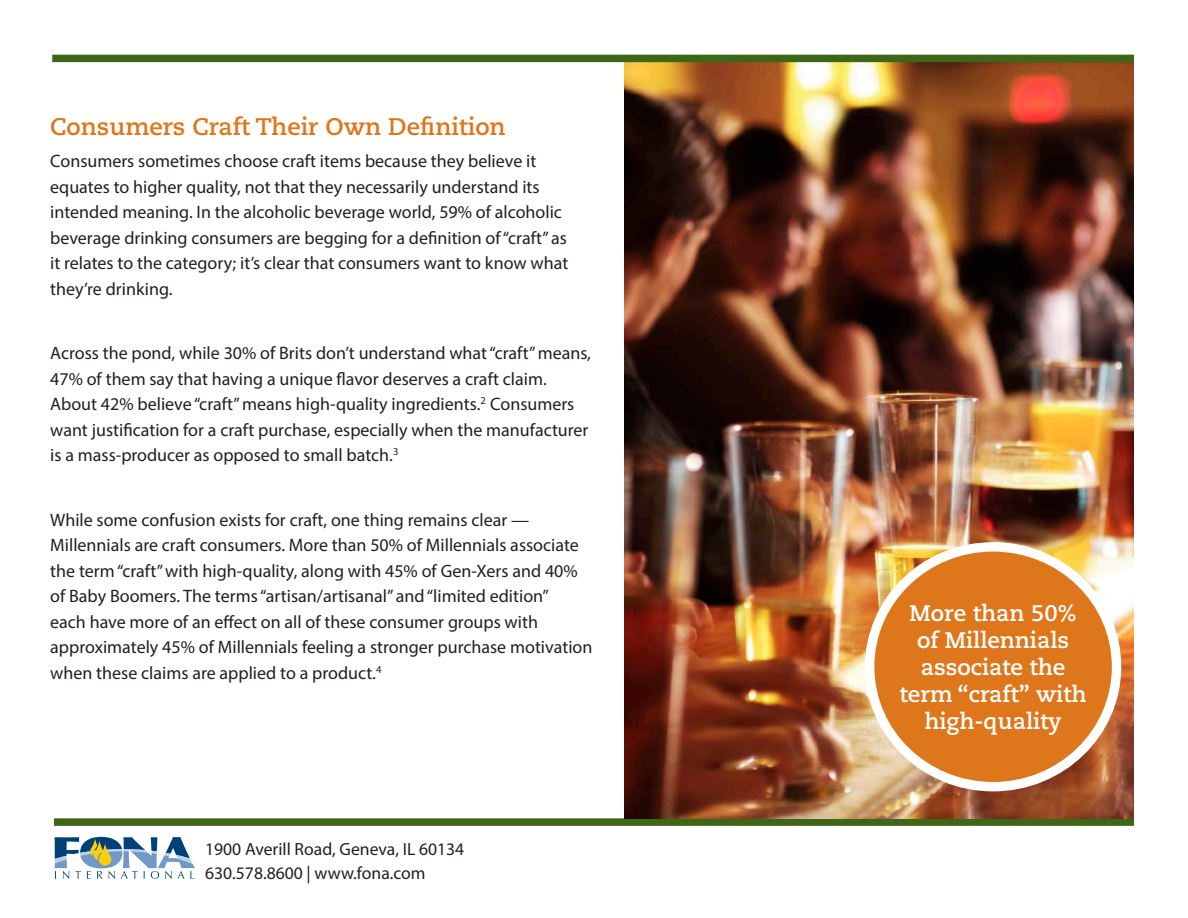
<style>
.page{position:relative;width:1188px;height:918px;background:#fff}
.page>*{position:absolute;margin:0;border:0;box-sizing:border-box;transform-origin:0 0}
.t1{font:700 24px "Caecilia LT Std";color:#de761b}
.t2{font:700 22.5px/27px "Caecilia LT Std";color:#fff;text-align:center}
.t3{font:18px/25.5px "Myriad Pro";color:#231f20}
.t4{font:17.7px/24.3px "Myriad Pro";color:#231f20}
</style>
<div class="page">
<div style="left:54px;top:818px;width:1080px;height:8px;background:#3e6617"></div>
<svg style="left:55px;top:837px;width:140px;height:42px"></svg>
<img style="left:624px;top:62px;width:510px;height:756px">
<div style="left:52px;top:55px;width:1082px;height:7px;background:#3e6617"></div>
<div style="left:870px;top:547px;width:247px;height:240px;background:#de761b;border-radius:50%"></div>
<div style="left:865px;top:542px;width:256px;height:249px;border:9px solid #fff;border-radius:50%"></div>
<h1 class="t1" style="left:50px;top:113px;width:457px">Consumers Craft Their Own Definition</h1>
<p class="t3" style="left:50px;top:148px;width:520px">Consumers sometimes choose craft items because they believe it equates to higher quality, not that they necessarily understand its intended meaning. In the alcoholic beverage world, 59% of alcoholic beverage drinking consumers are begging for a definition of “craft” as it relates to the category; it’s clear that consumers want to know what they’re drinking.</p>
<p class="t3" style="left:50px;top:340px;width:542px">Across the pond, while 30% of Brits don’t understand what “craft” means, 47% of them say that having a unique flavor deserves a craft claim.<br>About 42% believe “craft” means high-quality ingredients.<sup>2</sup> Consumers want justification for a craft purchase, especially when the manufacturer is a mass-producer as opposed to small batch.<sup>3</sup></p>
<p class="t3" style="left:50px;top:507px;width:544px">While some confusion exists for craft, one thing remains clear — Millennials are craft consumers. More than 50% of Millennials associate the term “craft” with high-quality, along with 45% of Gen-Xers and 40% of Baby Boomers. The terms “artisan/artisanal” and “limited edition”<br>each have more of an effect on all of these consumer groups with approximately 45% of Millennials feeling a stronger purchase motivation when these claims are applied to a product.<sup>4</sup></p>
<p class="t4" style="left:205px;top:836px;width:261px">1900 Averill Road, Geneva, IL 60134<br>630.578.8600 | www.fona.com</p>
<p class="t2" style="left:900px;top:600px;width:188px">More than 50% of Millennials associate the term “craft” with high-quality</p>
</div>
